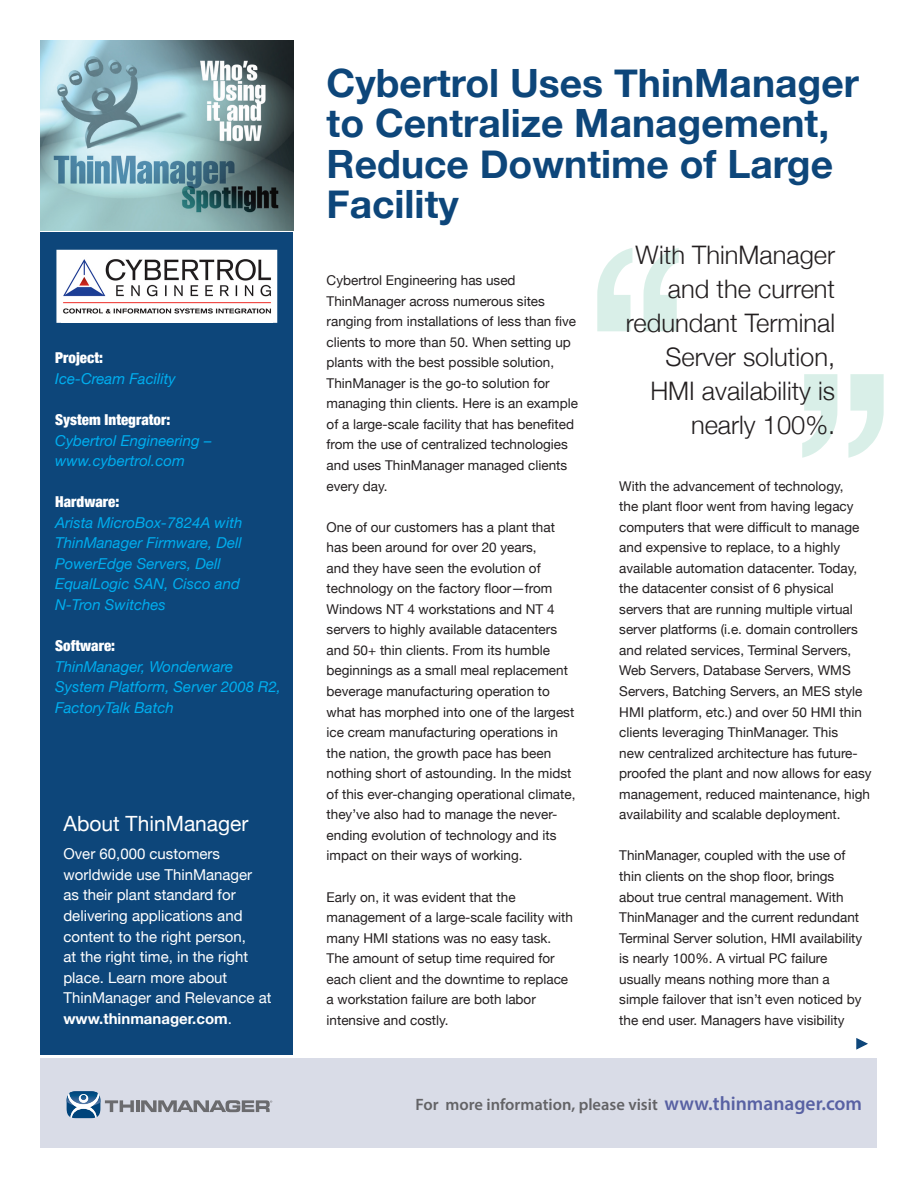
<style>
.page{position:relative;width:918px;height:1188px;background:#fff}
.page>*{position:absolute;margin:0;border:0;box-sizing:border-box;transform-origin:0 0}
.t1{font:700 39px/40.5px "Helvetica Neue";color:#0d467a}
.t2{font:300 25.5px/34px "Helvetica Neue";color:#231f20;text-align:right}
.t3{font:21px "Helvetica Neue";color:#fff}
.copy_cutsheet{font:600 16.5px "Myriad Pro";color:#636366}
.t4{font:italic 15px/20.5px "Helvetica Neue";color:#00aeef}
.t5{font:15px/20.5px "Helvetica Neue";color:#fff}
.t6{font:900 condensed 15px "Helvetica Neue";color:#fff}
.t7{font:13.5px/20.5px "Helvetica Neue";color:#231f20}
.s1{font-weight:700}
.s2{font-size:19.5px;color:#5861a3}
</style>
<div class="page">
<img style="left:41px;top:40px;width:252px;height:190px">
<div style="left:40px;top:232px;width:253px;height:823px;background:#0d467a"></div>
<div style="left:40px;top:1058px;width:838px;height:90px;background:#d9dce7"></div>
<svg style="left:67px;top:1091px;width:205px;height:27px"></svg>
<svg style="left:597px;top:248px;width:82px;height:83px"></svg>
<svg style="left:802px;top:374px;width:82px;height:84px"></svg>
<svg style="left:856px;top:1038px;width:12px;height:12px"></svg>
<div style="left:57px;top:250px;width:220px;height:72px;background:#fff"></div>
<img style="left:63px;top:259px;width:208px;height:55px">
<div style="left:56px;top:250px;width:221px;height:73px;border:1px solid #fff"></div>
<p class="t6" style="left:55px;top:346px;width:49px">Project:</p>
<p class="t4" style="left:55px;top:369px;width:122px">Ice-Cream Facility</p>
<p class="t6" style="left:55px;top:407px;width:117px">System Integrator:</p>
<p class="t4" style="left:55px;top:431px;width:158px">Cybertrol Engineering –</p>
<p class="t4" style="left:55px;top:451px;width:131px">www.cybertrol.com</p>
<p class="t6" style="left:55px;top:490px;width:66px">Hardware:</p>
<p class="t4" style="left:55px;top:513px;width:189px">Arista MicroBox-7824A with<br>ThinManager Firmware, Dell<br>PowerEdge Servers, Dell<br>EqualLogic SAN, Cisco and<br>N-Tron Switches</p>
<p class="t6" style="left:55px;top:633px;width:61px">Software:</p>
<p class="t4" style="left:55px;top:657px;width:180px">ThinManager, Wonderware</p>
<p class="t4" style="left:55px;top:677px;width:227px">System Platform, Server 2008 R2,</p>
<p class="t4" style="left:55px;top:698px;width:120px">FactoryTalk Batch</p>
<p class="t3" style="left:63px;top:809px;width:187px">About ThinManager</p>
<p class="t5" style="left:63px;top:845px;width:210px">Over 60,000 customers worldwide use ThinManager as their plant standard for delivering applications and content to the right person,<br>at the right time, in the right place. Learn more about<br>ThinManager and Relevance at <span class="s1">www.thinmanager.com</span>.</p>
<p class="t1" style="left:327px;top:64px;width:534px">Cybertrol Uses ThinManager to Centralize Management,<br>Reduce Downtime of Large<br>Facility</p>
<p class="t2" style="left:626px;top:236px;width:211px">With ThinManager and the current redundant Terminal<br>Server solution,<br>HMI availability is nearly 100%.</p>
<p class="t7" style="left:327px;top:271px;width:253px">Cybertrol Engineering has used ThinManager across numerous sites ranging from installations of less than five clients to more than 50. When setting up plants with the best possible solution, ThinManager is the go-to solution for managing thin clients. Here is an example of a large-scale facility that has benefited from the use of centralized technologies and uses ThinManager managed clients every day.</p>
<p class="t7" style="left:327px;top:517px;width:250px">One of our customers has a plant that has been around for over 20 years,<br>and they have seen the evolution of technology on the factory floor—from Windows NT 4 workstations and NT 4 servers to highly available datacenters and 50+ thin clients. From its humble beginnings as a small meal replacement beverage manufacturing operation to what has morphed into one of the largest ice cream manufacturing operations in the nation, the growth pace has been nothing short of astounding. In the midst of this ever-changing operational climate, they’ve also had to manage the never&shy;ending evolution of technology and its impact on their ways of working.</p>
<p class="t7" style="left:327px;top:887px;width:248px">Early on, it was evident that the management of a large-scale facility with many HMI stations was no easy task.<br>The amount of setup time required for each client and the downtime to replace a workstation failure are both labor intensive and costly.</p>
<p class="t7" style="left:619px;top:476px;width:254px">With the advancement of technology,<br>the plant floor went from having legacy computers that were difficult to manage and expensive to replace, to a highly available automation datacenter. Today, the datacenter consist of 6 physical servers that are running multiple virtual server platforms (i.e. domain controllers and related services, Terminal Servers, Web Servers, Database Servers, WMS Servers, Batching Servers, an MES style HMI platform, etc.) and over 50 HMI thin clients leveraging ThinManager. This<br>new centralized architecture has future&shy;proofed the plant and now allows for easy management, reduced maintenance, high availability and scalable deployment.</p>
<p class="t7" style="left:619px;top:846px;width:245px">ThinManager, coupled with the use of thin clients on the shop floor, brings about true central management. With ThinManager and the current redundant Terminal Server solution, HMI availability is nearly 100%. A virtual PC failure usually means nothing more than a simple failover that isn’t even noticed by the end user. Managers have visibility</p>
<p class="copy_cutsheet" style="left:416px;top:1094px;width:448px">For more information, please visit <span class="s2">www.thinmanager.com</span></p>
</div>
